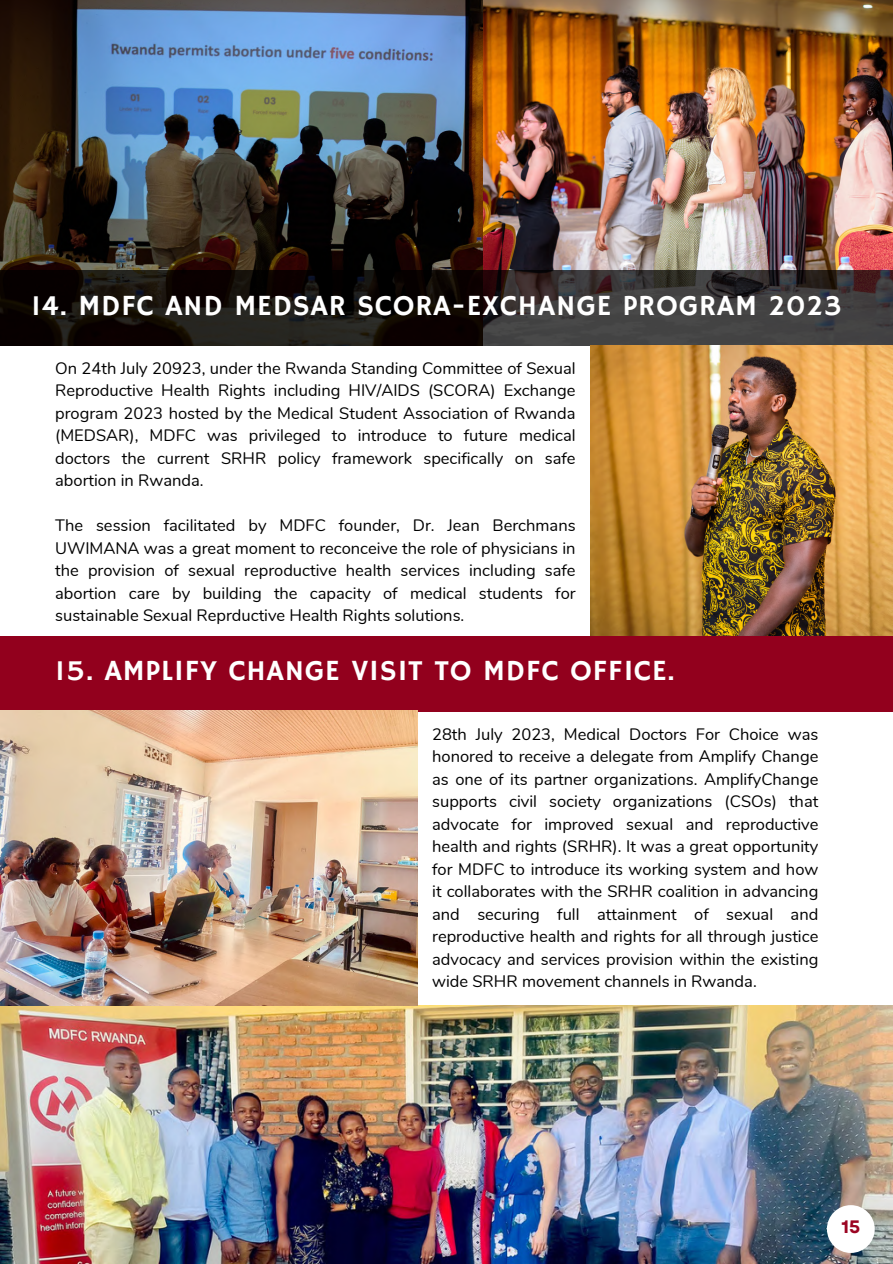
<style>
.page{position:relative;width:893px;height:1264px;background:#fff}
.page>*{position:absolute;margin:0;border:0;box-sizing:border-box;transform-origin:0 0}
.t1{font:29.1px "Hammersmith One";letter-spacing:.03em;color:#fff}
.t2{font:700 18px "Garet";color:#9b0422}
.t3{font:16.5px/22.5px "Nunito";color:#000;text-align:justify}
</style>
<div class="page">
<img style="left:0;top:1005px;width:892px;height:258px">
<div style="left:826px;top:1205px;width:48px;height:47px;background:#fff;border-radius:50%"></div>
<img style="left:482px;top:0;width:410px;height:270px">
<img style="left:0;top:0;width:482px;height:270px">
<svg style="left:0;top:270px;width:892px;height:76px;background:#252120"></svg>
<img style="left:590px;top:345px;width:302px;height:291px">
<div style="left:0;top:636px;width:892px;height:75px;background:#92001d"></div>
<img style="left:0;top:711px;width:417px;height:294px">
<p class="t1" style="left:31px;top:288px;width:811px">14. MDFC AND MEDSAR SCORA-EXCHANGE PROGRAM 2023</p>
<p class="t3" style="left:55px;top:357px;width:522px">On 24th July 20923, under the Rwanda Standing Committee of Sexual Reproductive Health Rights including HIV/AIDS (SCORA) Exchange program 2023 hosted by the Medical Student Association of Rwanda (MEDSAR), MDFC was privileged to introduce to future medical doctors the current SRHR policy framework specifically on safe abortion in Rwanda.</p>
<p class="t3" style="left:55px;top:514px;width:522px">The session facilitated by MDFC founder, Dr. Jean Berchmans UWIMANA was a great moment to reconceive the role of physicians in the provision of sexual reproductive health services including safe abortion care by building the capacity of medical students for sustainable Sexual Reprductive Health Rights solutions.</p>
<p class="t1" style="left:55px;top:654px;width:621px">15. AMPLIFY CHANGE VISIT TO MDFC OFFICE.</p>
<p class="t3" style="left:432px;top:723px;width:387px">28th July 2023, Medical Doctors For Choice was honored to receive a delegate from Amplify Change as one of its partner organizations. AmplifyChange supports civil society organizations (CSOs) that advocate for improved sexual and reproductive health and rights (SRHR). It was a great opportunity for MDFC to introduce its working system and how it collaborates with the SRHR coalition in advancing and securing full attainment of sexual and reproductive health and rights for all through justice advocacy and services provision within the existing wide SRHR movement channels in Rwanda.</p>
<h1 class="t2" style="left:841px;top:1213px;width:20px">15</h1>
</div>
